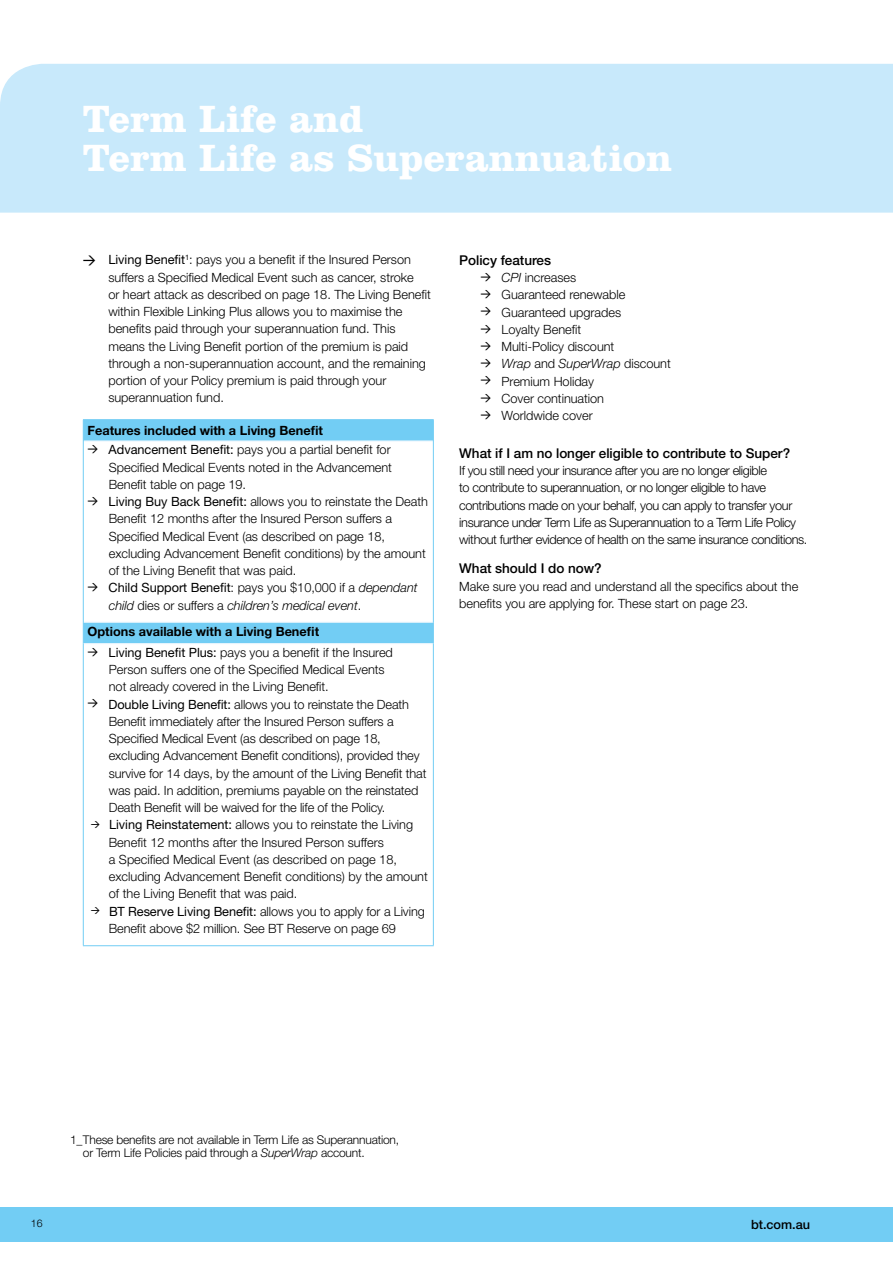
<style>
.page{position:relative;width:893px;height:1263px;background:#fff}
.page>*{position:absolute;margin:0;border:0;box-sizing:border-box;transform-origin:0 0}
.t1{font:700 39px/39px "Clarendon BT";color:#fff}
.t2{font:500 13.5px "Helvetica Neue LT";letter-spacing:-.005em;color:#000}
.t3{font:300 12.75px/17.2px "Helvetica Neue LT";letter-spacing:-.005em;color:#000}
.t4{font:300 12.75px/17.2px "Helvetica Neue LT";letter-spacing:-.03em;color:#000}
.t5{font:700 12.75px/19.2px "Helvetica Neue LT";color:#000}
.t6{font:12.75px "Helvetica Neue LT";letter-spacing:-.005em;color:#000}
.t7{font:italic 300 12.75px "Helvetica Neue LT";letter-spacing:-.005em;color:#000}
.t8{font:500 12.75px "Helvetica Neue LT";letter-spacing:-.005em;color:#000}
.t9{font:300 12px/12.8px "Helvetica Neue LT";letter-spacing:-.015em;color:#000}
.t10{font:300 10.5px "Helvetica Neue LT";color:#000}
.s1{font-family:"DIN";font-weight:500}
.s2{font-weight:400}
.s3{font-weight:300}
.s4{font-weight:300;font-style:italic}
.s5{font-style:normal}
.s6{font-style:italic}
</style>
<div class="page">
<div style="left:0;top:1208px;width:893px;height:34px;background:#72cdf4"></div>
<div style="left:0;top:64px;width:893px;height:149px;background:#c8e9fb"></div>
<svg style="left:84px;top:420px;width:349px;height:223px"></svg>
<hr style="left:84px;top:440px;width:349px;height:1px;background:#e2f3fd">
<hr style="left:84px;top:622px;width:349px;height:1px;background:#e2f3fd">
<hr style="left:84px;top:643px;width:349px;height:1px;background:#e2f3fd">
<hr style="left:83px;top:419px;width:351px;height:1px;background:#72cdf4">
<hr style="left:83px;top:945px;width:351px;height:1px;background:#72cdf4">
<svg style="left:83px;top:420px;width:1px;height:21px"></svg>
<svg style="left:433px;top:420px;width:1px;height:21px"></svg>
<hr style="left:83px;top:441px;width:1px;height:181px;background:#72cdf4">
<hr style="left:433px;top:441px;width:1px;height:181px;background:#72cdf4">
<svg style="left:83px;top:622px;width:1px;height:22px"></svg>
<svg style="left:433px;top:622px;width:1px;height:22px"></svg>
<hr style="left:83px;top:644px;width:1px;height:301px;background:#72cdf4">
<hr style="left:433px;top:644px;width:1px;height:301px;background:#72cdf4">
<h1 class="t1" style="left:83px;top:98px;width:591px">Term Life and<br>Term Life as Superannuation</h1>
<p class="t3" style="left:108px;top:251px;width:324px;text-indent:-26px"><span class="s1">&gt;</span> <span class="s2">Living Benefit</span><sup>1</sup>: pays you a benefit if the Insured Person suffers a Specified Medical Event such as cancer, stroke<br>or heart attack as described on page 18. The Living Benefit within Flexible Linking Plus allows you to maximise the benefits paid through your superannuation fund. This means the Living Benefit portion of the premium is paid through a non-superannuation account, and the remaining portion of your Policy premium is paid through your superannuation fund.</p>
<p class="t5" style="left:88px;top:421px;width:305px">Features included with a Living Benefit<br><sup>&gt;</sup> <span class="s2">Advancement Benefit:</span> <span class="s3">pays you a partial benefit for</span></p>
<p class="t3" style="left:109px;top:458px;width:285px">Specified Medical Events noted in the Advancement</p>
<p class="t3" style="left:109px;top:475px;width:139px">Benefit table on page 19.</p>
<p class="t3" style="left:88px;top:493px;width:342px"><sup>&gt;</sup> <span class="s2">Living Buy Back Benefit:</span> allows you to reinstate the Death</p>
<p class="t3" style="left:109px;top:510px;width:285px">Benefit 12 months after the Insured Person suffers a</p>
<p class="t3" style="left:109px;top:527px;width:278px">Specified Medical Event (as described on page 18,</p>
<p class="t3" style="left:109px;top:544px;width:319px">excluding Advancement Benefit conditions) by the amount</p>
<p class="t3" style="left:109px;top:562px;width:189px">of the Living Benefit that was paid.</p>
<p class="t6" style="left:88px;top:580px;width:332px"><sup>&gt;</sup> Child Support Benefit<span class="s3">: pays you $10,000 if a</span> <span class="s4">dependant</span></p>
<p class="t7" style="left:109px;top:597px;width:254px">child <span class="s5">dies or suffers a</span> children’s medical event<span class="s5">.</span></p>
<p class="t5" style="left:88px;top:620px;width:307px;line-height:21.3px">Options available with a Living Benefit<br><sup>&gt;</sup> <span class="s2">Living Benefit Plus:</span> <span class="s3">pays you a benefit if the Insured</span></p>
<p class="t3" style="left:109px;top:661px;width:277px">Person suffers one of the Specified Medical Events</p>
<p class="t3" style="left:109px;top:678px;width:222px">not already covered in the Living Benefit.</p>
<p class="t3" style="left:88px;top:695px;width:323px"><sup>&gt;</sup> <span class="s2">Double Living Benefit:</span> allows you to reinstate the Death</p>
<p class="t3" style="left:109px;top:712px;width:286px">Benefit immediately after the Insured Person suffers a</p>
<p class="t3" style="left:109px;top:730px;width:274px">Specified Medical Event (as described on page 18,</p>
<p class="t3" style="left:109px;top:747px;width:312px">excluding Advancement Benefit conditions), provided they</p>
<p class="t3" style="left:109px;top:764px;width:319px">survive for 14 days, by the amount of the Living Benefit that</p>
<p class="t3" style="left:109px;top:781px;width:311px">was paid. In addition, premiums payable on the reinstated</p>
<p class="t3" style="left:109px;top:799px;width:278px">Death Benefit will be waived for the life of the Policy.</p>
<p class="t3" style="left:91px;top:816px;width:324px"><sup>&gt;</sup> <span class="s2">Living Reinstatement:</span> allows you to reinstate the Living</p>
<p class="t3" style="left:109px;top:833px;width:277px">Benefit 12 months after the Insured Person suffers</p>
<p class="t3" style="left:109px;top:850px;width:290px">a Specified Medical Event (as described on page 18,</p>
<p class="t3" style="left:109px;top:868px;width:321px">excluding Advancement Benefit conditions) by the amount</p>
<p class="t3" style="left:109px;top:885px;width:190px">of the Living Benefit that was paid.</p>
<p class="t3" style="left:91px;top:902px;width:335px"><sup>&gt;</sup> <span class="s2">BT Reserve Living Benefit:</span> allows you to apply for a Living</p>
<p class="t3" style="left:109px;top:919px;width:289px">Benefit above $2 million. See BT Reserve on page 69</p>
<p class="t2" style="left:459px;top:252px;width:93px">Policy features</p>
<p class="t3" style="left:480px;top:269px;width:192px"><sup>&gt;</sup> <span class="s6">CPI</span> increases<br><sup>&gt;</sup> Guaranteed renewable<br><sup>&gt;</sup> Guaranteed upgrades<br><sup>&gt;</sup> Loyalty Benefit<br><sup>&gt;</sup> Multi-Policy discount<br><sup>&gt;</sup> <span class="s6">Wrap</span> and <span class="s6">SuperWrap</span> discount <sup>&gt;</sup> Premium Holiday<br><sup>&gt;</sup> Cover continuation<br><sup>&gt;</sup> Worldwide cover</p>
<p class="t2" style="left:459px;top:445px;width:332px">What if I am no longer eligible to contribute to Super?</p>
<p class="t4" style="left:459px;top:462px;width:350px">If you still need your insurance after you are no longer eligible<br>to contribute to superannuation, or no longer eligible to have contributions made on your behalf, you can apply to transfer your insurance under Term Life as Superannuation to a Term Life Policy without further evidence of health on the same insurance conditions.</p>
<p class="t2" style="left:459px;top:560px;width:144px">What should I do now?</p>
<p class="t3" style="left:459px;top:577px;width:341px">Make sure you read and understand all the specifics about the benefits you are applying for. These start on page 23.</p>
<p class="t9" style="left:83px;top:1133px;width:318px;text-indent:-13px">1_These benefits are not available in Term Life as Superannuation, or Term Life Policies paid through a <span class="s6">SuperWrap</span> account.</p>
<p class="t10" style="left:31px;top:1217px;width:13px">16</p>
<p class="t8" style="left:730px;top:1217px;width:82px"><sup>&gt;</sup> bt.com.au</p>
</div>
